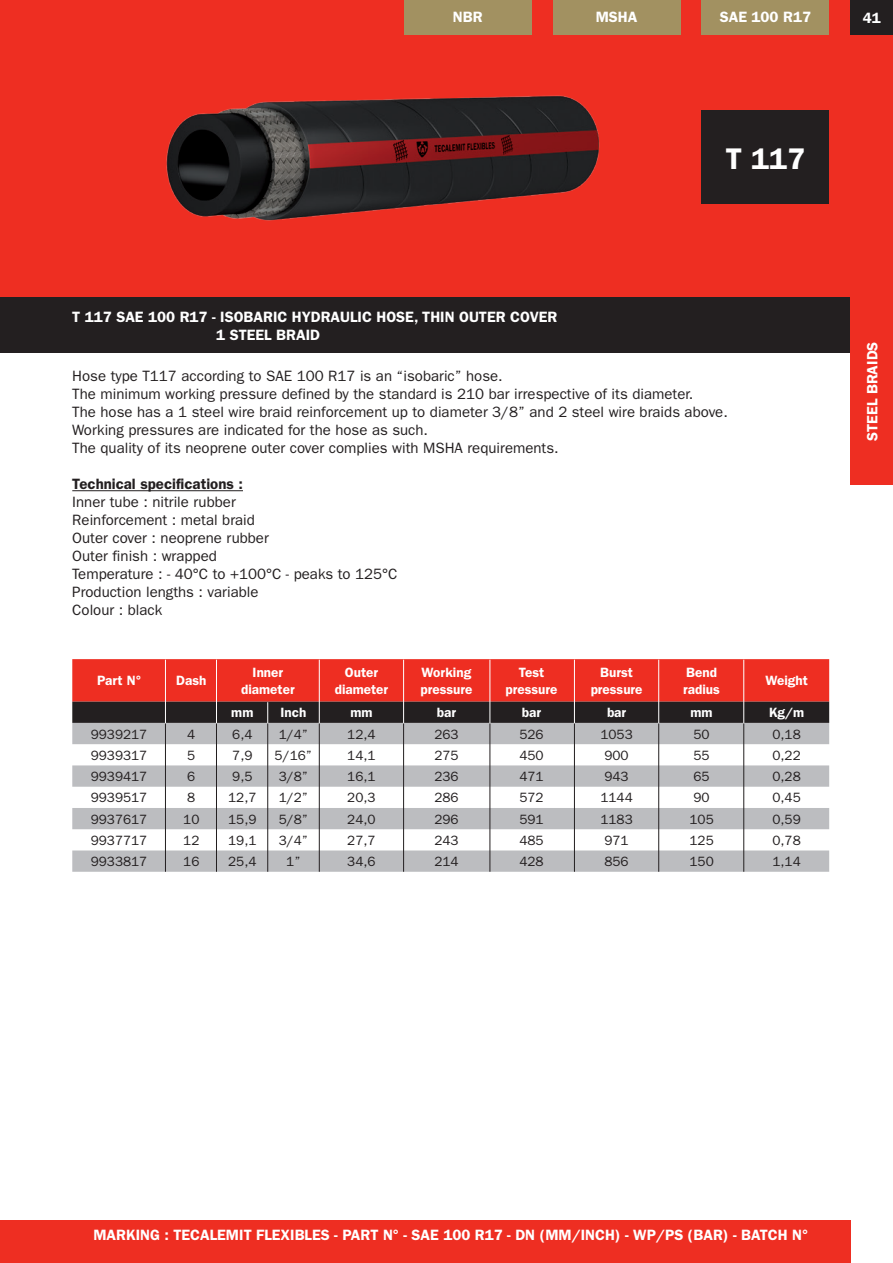
<style>
.page{position:relative;width:893px;height:1263px;background:#fff}
.page>*{position:absolute;margin:0;border:0;box-sizing:border-box;transform-origin:0 0}
.t1{font:600 30px "Franklin Gothic";color:#fff}
.t2{font:15px "Franklin Gothic";color:#231f20}
.t3{font:600 15px "Franklin Gothic";color:#fff}
.t4{font:600 15px "Franklin Gothic";color:#231f20}
.t5{font:13.5px "Franklin Gothic";color:#231f20}
.t6{font:600 13.5px/16.2px "Franklin Gothic";color:#fff;text-align:center}
</style>
<div class="page">
<div style="left:0;top:0;width:893px;height:298px;background:#ee2e22"></div>
<div style="left:0;top:298px;width:850px;height:55px;background:#231f20"></div>
<div style="left:0;top:1220px;width:850px;height:43px;background:#ee2e22"></div>
<div style="left:404px;top:0;width:127px;height:34px;background:#a29161"></div>
<div style="left:553px;top:0;width:127px;height:34px;background:#a29161"></div>
<div style="left:702px;top:0;width:127px;height:34px;background:#a29161"></div>
<div style="left:702px;top:111px;width:127px;height:93px;background:#231f20"></div>
<img style="left:166px;top:95px;width:434px;height:126px">
<div style="left:850px;top:0;width:43px;height:34px;background:#231f20"></div>
<hr style="left:72px;top:490px;width:171px;height:1px;background:#231f20">
<svg style="left:72px;top:723px;width:757px;height:149px;fill:#bcbdc0"></svg>
<div style="left:850px;top:298px;width:43px;height:187px;background:#ee2e22"></div>
<hr style="left:165px;top:723px;width:1px;height:149px;background:#231f20">
<hr style="left:216px;top:723px;width:1px;height:149px;background:#231f20">
<svg style="left:72px;top:659px;width:757px;height:64px;background:#ab2b24"></svg>
<hr style="left:267px;top:723px;width:1px;height:149px;background:#231f20">
<hr style="left:319px;top:660px;width:1px;height:63px;background:#fff">
<hr style="left:319px;top:723px;width:1px;height:149px;background:#231f20">
<hr style="left:403px;top:660px;width:1px;height:63px;background:#fff">
<hr style="left:403px;top:723px;width:1px;height:149px;background:#231f20">
<hr style="left:490px;top:660px;width:1px;height:63px;background:#fff">
<hr style="left:490px;top:723px;width:1px;height:149px;background:#231f20">
<hr style="left:574px;top:660px;width:1px;height:63px;background:#fff">
<hr style="left:574px;top:723px;width:1px;height:149px;background:#231f20">
<hr style="left:658px;top:660px;width:1px;height:63px;background:#fff">
<hr style="left:658px;top:723px;width:1px;height:149px;background:#231f20">
<hr style="left:743px;top:660px;width:1px;height:63px;background:#fff">
<hr style="left:743px;top:723px;width:1px;height:149px;background:#231f20">
<p class="t3" style="left:453px;top:8px;width:31px">NBR</p>
<p class="t3" style="left:596px;top:8px;width:43px">MSHA</p>
<p class="t3" style="left:720px;top:8px;width:93px">SAE 100 R17</p>
<p class="t3" style="left:863px;top:9px;width:19px">41</p>
<p class="t1" style="left:726px;top:141px;width:81px">T 117</p>
<p class="t3" style="left:72px;top:308px;width:486px">T 117 SAE 100 R17 - ISOBARIC HYDRAULIC HOSE, THIN OUTER COVER</p>
<p class="t3" style="left:216px;top:326px;width:105px">1 STEEL BRAID</p>
<p class="t2" style="left:72px;top:367px;width:432px">Hose type T117 according to SAE 100 R17 is an “isobaric” hose.</p>
<p class="t2" style="left:72px;top:385px;width:622px">The minimum working pressure defined by the standard is 210 bar irrespective of its diameter.</p>
<p class="t2" style="left:72px;top:403px;width:657px">The hose has a 1 steel wire braid reinforcement up to diameter 3/8” and 2 steel wire braids above.</p>
<p class="t2" style="left:72px;top:421px;width:357px">Working pressures are indicated for the hose as such.</p>
<p class="t2" style="left:72px;top:439px;width:488px">The quality of its neoprene outer cover complies with MSHA requirements.</p>
<p class="t4" style="left:72px;top:475px;width:172px">Technical specifications :</p>
<p class="t2" style="left:72px;top:493px;width:165px">Inner tube : nitrile rubber</p>
<p class="t2" style="left:72px;top:511px;width:184px">Reinforcement : metal braid</p>
<p class="t2" style="left:72px;top:529px;width:198px">Outer cover : neoprene rubber</p>
<p class="t2" style="left:72px;top:547px;width:146px">Outer finish : wrapped</p>
<p class="t2" style="left:72px;top:565px;width:327px">Temperature : - 40°C to +100°C - peaks to 125°C</p>
<p class="t2" style="left:72px;top:583px;width:188px">Production lengths : variable</p>
<p class="t2" style="left:72px;top:601px;width:91px">Colour : black</p>
<p class="t6" style="left:97px;top:673px;width:46px">Part N°</p>
<p class="t6" style="left:176px;top:673px;width:32px">Dash</p>
<p class="t6" style="left:241px;top:665px;width:55px">Inner diameter</p>
<p class="t6" style="left:335px;top:665px;width:55px">Outer diameter</p>
<p class="t6" style="left:421px;top:665px;width:53px;text-align:left">Working pressure</p>
<p class="t6" style="left:506px;top:665px;width:53px">Test pressure</p>
<p class="t6" style="left:591px;top:665px;width:53px">Burst pressure</p>
<p class="t6" style="left:683px;top:665px;width:38px;text-align:left">Bend radius</p>
<p class="t6" style="left:765px;top:673px;width:44px">Weight</p>
<p class="t6" style="left:231px;top:705px;width:24px">mm</p>
<p class="t6" style="left:280px;top:705px;width:27px">Inch</p>
<p class="t6" style="left:350px;top:705px;width:24px">mm</p>
<p class="t6" style="left:437px;top:705px;width:21px">bar</p>
<p class="t6" style="left:522px;top:705px;width:21px">bar</p>
<p class="t6" style="left:607px;top:705px;width:21px">bar</p>
<p class="t6" style="left:691px;top:705px;width:24px">mm</p>
<p class="t6" style="left:769px;top:705px;width:37px">Kg/m</p>
<p class="t5" style="left:91px;top:726px;width:58px">9939217</p>
<p class="t5" style="left:187px;top:726px;width:10px">4</p>
<p class="t5" style="left:232px;top:726px;width:22px">6,4</p>
<p class="t5" style="left:279px;top:726px;width:31px">1/4”</p>
<p class="t5" style="left:347px;top:726px;width:30px">12,4</p>
<p class="t5" style="left:434px;top:726px;width:26px">263</p>
<p class="t5" style="left:519px;top:726px;width:26px">526</p>
<p class="t5" style="left:600px;top:726px;width:34px">1053</p>
<p class="t5" style="left:693px;top:726px;width:18px">50</p>
<p class="t5" style="left:772px;top:726px;width:30px">0,18</p>
<p class="t5" style="left:91px;top:747px;width:58px">9939317</p>
<p class="t5" style="left:187px;top:747px;width:10px">5</p>
<p class="t5" style="left:232px;top:747px;width:22px">7,9</p>
<p class="t5" style="left:275px;top:747px;width:39px">5/16”</p>
<p class="t5" style="left:347px;top:747px;width:30px">14,1</p>
<p class="t5" style="left:434px;top:747px;width:26px">275</p>
<p class="t5" style="left:519px;top:747px;width:26px">450</p>
<p class="t5" style="left:604px;top:747px;width:26px">900</p>
<p class="t5" style="left:693px;top:747px;width:18px">55</p>
<p class="t5" style="left:772px;top:747px;width:30px">0,22</p>
<p class="t5" style="left:91px;top:769px;width:58px">9939417</p>
<p class="t5" style="left:187px;top:769px;width:10px">6</p>
<p class="t5" style="left:232px;top:769px;width:22px">9,5</p>
<p class="t5" style="left:279px;top:769px;width:31px">3/8”</p>
<p class="t5" style="left:347px;top:769px;width:30px">16,1</p>
<p class="t5" style="left:434px;top:769px;width:26px">236</p>
<p class="t5" style="left:519px;top:769px;width:26px">471</p>
<p class="t5" style="left:604px;top:769px;width:26px">943</p>
<p class="t5" style="left:693px;top:769px;width:18px">65</p>
<p class="t5" style="left:772px;top:769px;width:30px">0,28</p>
<p class="t5" style="left:91px;top:790px;width:58px">9939517</p>
<p class="t5" style="left:187px;top:790px;width:10px">8</p>
<p class="t5" style="left:228px;top:790px;width:30px">12,7</p>
<p class="t5" style="left:279px;top:790px;width:31px">1/2”</p>
<p class="t5" style="left:347px;top:790px;width:30px">20,3</p>
<p class="t5" style="left:434px;top:790px;width:26px">286</p>
<p class="t5" style="left:519px;top:790px;width:26px">572</p>
<p class="t5" style="left:600px;top:790px;width:34px">1144</p>
<p class="t5" style="left:693px;top:790px;width:18px">90</p>
<p class="t5" style="left:772px;top:790px;width:30px">0,45</p>
<p class="t5" style="left:91px;top:811px;width:58px">9937617</p>
<p class="t5" style="left:183px;top:811px;width:18px">10</p>
<p class="t5" style="left:228px;top:811px;width:30px">15,9</p>
<p class="t5" style="left:279px;top:811px;width:31px">5/8”</p>
<p class="t5" style="left:347px;top:811px;width:30px">24,0</p>
<p class="t5" style="left:434px;top:811px;width:26px">296</p>
<p class="t5" style="left:519px;top:811px;width:26px">591</p>
<p class="t5" style="left:600px;top:811px;width:34px">1183</p>
<p class="t5" style="left:689px;top:811px;width:26px">105</p>
<p class="t5" style="left:772px;top:811px;width:30px">0,59</p>
<p class="t5" style="left:91px;top:832px;width:58px">9937717</p>
<p class="t5" style="left:183px;top:832px;width:18px">12</p>
<p class="t5" style="left:228px;top:832px;width:30px">19,1</p>
<p class="t5" style="left:279px;top:832px;width:31px">3/4”</p>
<p class="t5" style="left:347px;top:832px;width:30px">27,7</p>
<p class="t5" style="left:434px;top:832px;width:26px">243</p>
<p class="t5" style="left:519px;top:832px;width:26px">485</p>
<p class="t5" style="left:604px;top:832px;width:26px">971</p>
<p class="t5" style="left:689px;top:832px;width:26px">125</p>
<p class="t5" style="left:772px;top:832px;width:30px">0,78</p>
<p class="t5" style="left:91px;top:854px;width:58px">9933817</p>
<p class="t5" style="left:183px;top:854px;width:18px">16</p>
<p class="t5" style="left:228px;top:854px;width:30px">25,4</p>
<p class="t5" style="left:286px;top:854px;width:16px">1”</p>
<p class="t5" style="left:347px;top:854px;width:30px">34,6</p>
<p class="t5" style="left:434px;top:854px;width:26px">214</p>
<p class="t5" style="left:519px;top:854px;width:26px">428</p>
<p class="t5" style="left:604px;top:854px;width:26px">856</p>
<p class="t5" style="left:689px;top:854px;width:26px">150</p>
<p class="t5" style="left:772px;top:854px;width:30px">1,14</p>
<p class="t3" style="left:863px;top:441px;width:101px;rotate:-90deg">STEEL BRAIDS</p>
<p class="t3" style="left:93px;top:1226px;width:716px">MARKING : TECALEMIT FLEXIBLES - PART N° - SAE 100 R17 - DN (MM/INCH) - WP/PS (BAR) - BATCH N°</p>
</div>
